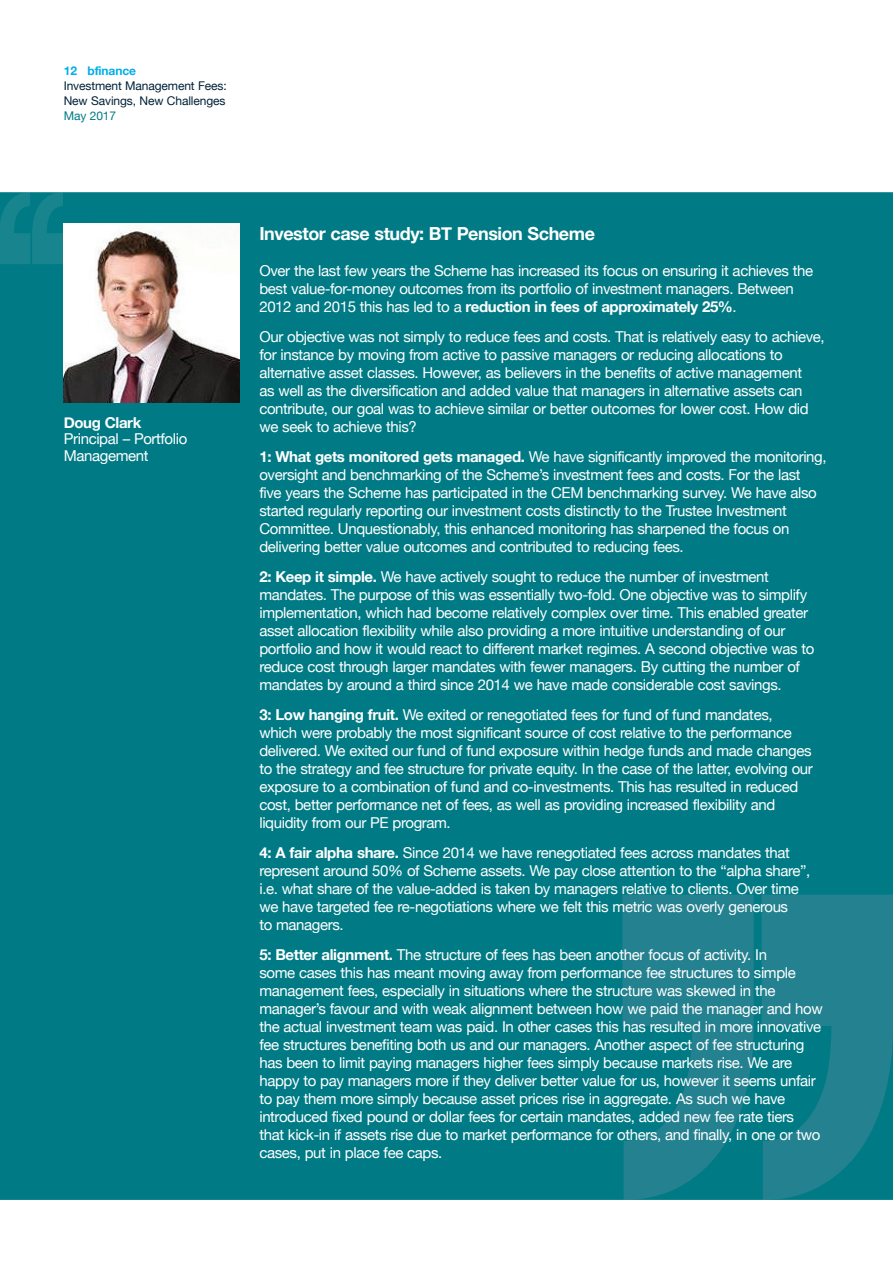
<style>
.page{position:relative;width:893px;height:1263px;background:#fff}
.page>*{position:absolute;margin:0;border:0;box-sizing:border-box;transform-origin:0 0}
.t1{font:700 18px "Helvetica Neue";letter-spacing:-.025em;color:#fff}
.t2{font:15px/18px "Helvetica Neue";letter-spacing:-.025em;color:#fff}
.t3{font:700 15px "Helvetica Neue";letter-spacing:-.025em;color:#fff}
.t4{font:12px/15px "Helvetica Neue";letter-spacing:-.01em;color:#002137}
.t5{font:700 12px "Helvetica Neue";letter-spacing:-.01em;color:#00aee8}
.t6{font:12px "Helvetica Neue";letter-spacing:-.01em;color:#007b85}
.s1{font-weight:700}
</style>
<div class="page">
<div style="left:0;top:192px;width:893px;height:1008px;background:#007b85"></div>
<svg style="left:622px;top:894px;width:271px;height:306px;background:#197f8c"></svg>
<svg style="left:0;top:192px;width:63px;height:72px;background:#10818b"></svg>
<img style="left:64px;top:224px;width:175px;height:178px">
<p class="t5" style="left:64px;top:62px;width:74px">12 bfinance</p>
<p class="t4" style="left:64px;top:79px;width:164px">Investment Management Fees:<br>New Savings, New Challenges</p>
<p class="t6" style="left:64px;top:108px;width:54px">May 2017</p>
<p class="t3" style="left:64px;top:411px;width:79px">Doug Clark</p>
<p class="t2" style="left:64px;top:432px;width:125px;line-height:16.5px">Principal – Portfolio<br>Management</p>
<p class="t1" style="left:259px;top:220px;width:337px">Investor case study: BT Pension Scheme</p>
<p class="t2" style="left:259px;top:263px;width:555px">Over the last few years the Scheme has increased its focus on ensuring it achieves the best value-for-money outcomes from its portfolio of investment managers. Between<br>2012 and 2015 this has led to a <span class="s1">reduction in fees of approximately 25%</span>.</p>
<p class="t2" style="left:259px;top:329px;width:567px">Our objective was not simply to reduce fees and costs. That is relatively easy to achieve, for instance by moving from active to passive managers or reducing allocations to alternative asset classes. However, as believers in the benefits of active management<br>as well as the diversification and added value that managers in alternative assets can contribute, our goal was to achieve similar or better outcomes for lower cost. How did we seek to achieve this?</p>
<p class="t2" style="left:259px;top:449px;width:569px"><span class="s1">1: What gets monitored gets managed.</span> We have significantly improved the monitoring, oversight and benchmarking of the Scheme’s investment fees and costs. For the last<br>five years the Scheme has participated in the CEM benchmarking survey. We have also started regularly reporting our investment costs distinctly to the Trustee Investment Committee. Unquestionably, this enhanced monitoring has sharpened the focus on delivering better value outcomes and contributed to reducing fees.</p>
<p class="t2" style="left:259px;top:569px;width:557px"><span class="s1">2: Keep it simple.</span> We have actively sought to reduce the number of investment mandates. The purpose of this was essentially two-fold. One objective was to simplify implementation, which had become relatively complex over time. This enabled greater asset allocation flexibility while also providing a more intuitive understanding of our portfolio and how it would react to different market regimes. A second objective was to reduce cost through larger mandates with fewer managers. By cutting the number of mandates by around a third since 2014 we have made considerable cost savings.</p>
<p class="t2" style="left:259px;top:707px;width:555px"><span class="s1">3: Low hanging fruit.</span> We exited or renegotiated fees for fund of fund mandates, which were probably the most significant source of cost relative to the performance delivered. We exited our fund of fund exposure within hedge funds and made changes to the strategy and fee structure for private equity. In the case of the latter, evolving our exposure to a combination of fund and co-investments. This has resulted in reduced cost, better performance net of fees, as well as providing increased flexibility and liquidity from our PE program.</p>
<p class="t2" style="left:259px;top:845px;width:552px"><span class="s1">4: A fair alpha share.</span> Since 2014 we have renegotiated fees across mandates that represent around 50% of Scheme assets. We pay close attention to the “alpha share”, i.e. what share of the value-added is taken by managers relative to clients. Over time we have targeted fee re-negotiations where we felt this metric was overly generous<br>to managers.</p>
<p class="t2" style="left:259px;top:947px;width:565px"><span class="s1">5: Better alignment.</span> The structure of fees has been another focus of activity. In<br>some cases this has meant moving away from performance fee structures to simple management fees, especially in situations where the structure was skewed in the manager’s favour and with weak alignment between how we paid the manager and how the actual investment team was paid. In other cases this has resulted in more innovative fee structures benefiting both us and our managers. Another aspect of fee structuring has been to limit paying managers higher fees simply because markets rise. We are happy to pay managers more if they deliver better value for us, however it seems unfair to pay them more simply because asset prices rise in aggregate. As such we have introduced fixed pound or dollar fees for certain mandates, added new fee rate tiers<br>that kick-in if assets rise due to market performance for others, and finally, in one or two cases, put in place fee caps.</p>
</div>
